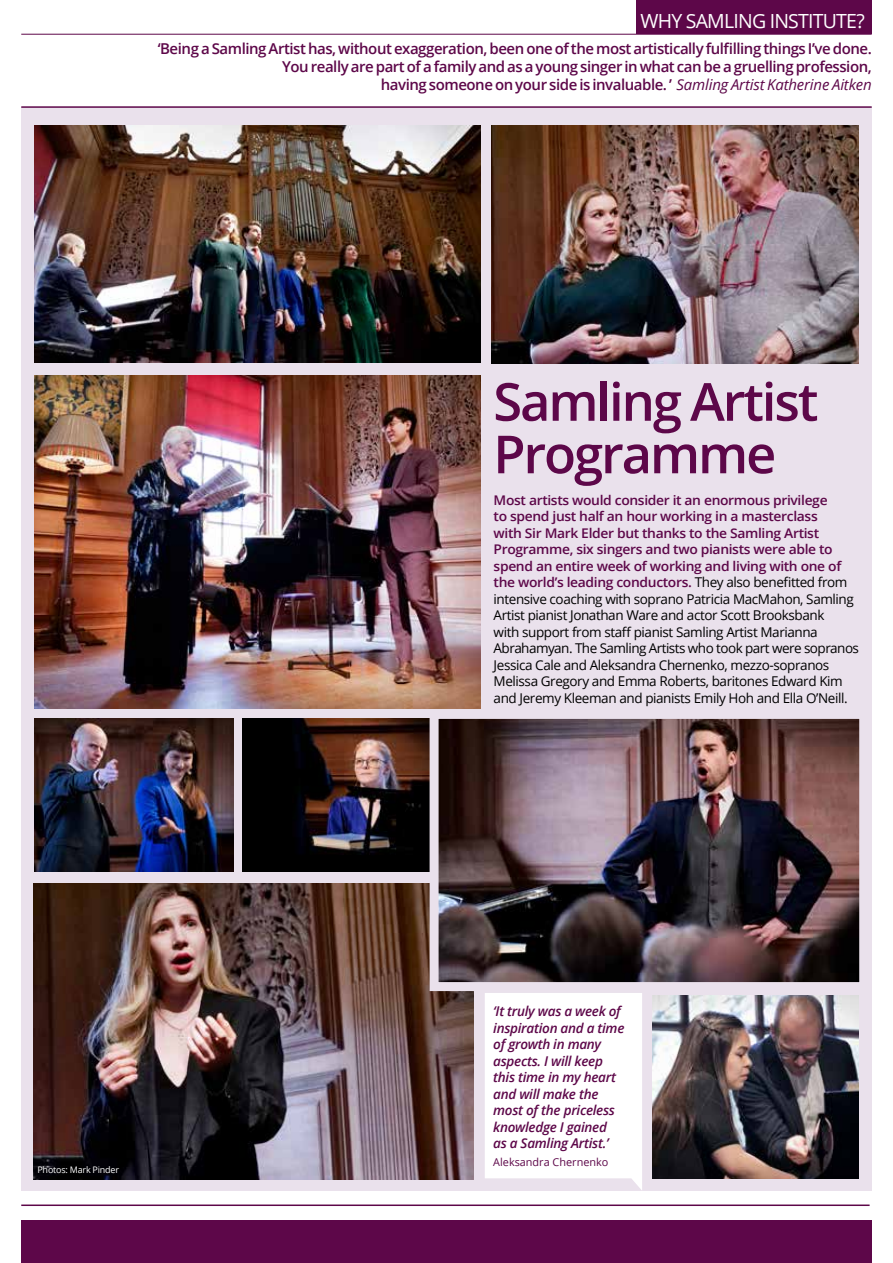
<style>
.page{position:relative;width:893px;height:1263px;background:#fff}
.page>*{position:absolute;margin:0;border:0;box-sizing:border-box;transform-origin:0 0}
.t1{font:600 52.5px/52.5px "Open Sans";letter-spacing:-.04em;color:#5d0749}
.t2{font:19.5px "Open Sans";letter-spacing:-.04em;color:#fff}
.t3{font:600 15px/18px "Open Sans";letter-spacing:-.03em;color:#5d0749;text-align:right}
.t4{font:13.5px/16.5px "Open Sans";letter-spacing:-.03em;color:#000}
.t5{font:italic 600 13.5px/16.5px "Open Sans";letter-spacing:-.02em;color:#5d0749}
.t6{font:600 13.35px/16.5px "Open Sans";letter-spacing:-.025em;color:#5d0749;scale:1.04 1}
.t7{font:10.8px "Open Sans";color:#5d0749}
.t8{font:9px "Open Sans";letter-spacing:-.02em;color:#fff}
.s1{font-weight:400;font-style:italic}
.s2{font-weight:400;font-size:13.5px;color:#000}
</style>
<div class="page">
<div style="left:21px;top:108px;width:851px;height:1083px;background:#eae1ec"></div>
<hr style="left:21px;top:106px;width:851px;height:2px;background:#5d0749">
<hr style="left:21px;top:1204px;width:849px;height:2px;background:#5d0749">
<div style="left:21px;top:1220px;width:851px;height:43px;background:#5d0749"></div>
<hr style="left:21px;top:34px;width:851px;height:1px;background:#5d0749">
<img style="left:34px;top:126px;width:446px;height:236px">
<img style="left:34px;top:375px;width:446px;height:333px">
<img style="left:33px;top:883px;width:440px;height:296px">
<img style="left:491px;top:125px;width:368px;height:238px">
<img style="left:34px;top:719px;width:199px;height:152px">
<img style="left:242px;top:719px;width:187px;height:152px">
<img style="left:440px;top:720px;width:418px;height:261px">
<div style="left:430px;top:710px;width:438px;height:281px;border:9px solid #eae1ec"></div>
<img style="left:653px;top:995px;width:206px;height:184px">
<svg style="left:485px;top:993px;width:157px;height:198px"></svg>
<div style="left:636px;top:0;width:236px;height:34px;background:#5d0749"></div>
<h2 class="t2" style="left:640px;top:7px;width:226px">WHY SAMLING INSTITUTE?</h2>
<p class="t3" style="left:158px;top:39px;width:715px">‘Being a Samling Artist has, without exaggeration, been one of the most artistically fulfilling things I’ve done.<br>You really are part of a family and as a young singer in what can be a gruelling profession,<br>having someone on your side is invaluable. ’ <span class="s1">Samling Artist Katherine Aitken</span></p>
<h1 class="t1" style="left:493px;top:374px;width:327px">Samling Artist<br>Programme</h1>
<p class="t6" style="left:494px;top:492px;width:342px">Most artists would consider it an enormous privilege<br>to spend just half an hour working in a masterclass with Sir Mark Elder but thanks to the Samling Artist Programme, six singers and two pianists were able to spend an entire week of working and living with one of the world’s leading conductors. <span class="s2">They also benefitted from</span></p>
<p class="t4" style="left:494px;top:590px;width:367px">intensive coaching with soprano Patricia MacMahon, Samling Artist pianist Jonathan Ware and actor Scott Brooksbank<br>with support from staff pianist Samling Artist Marianna Abrahamyan. The Samling Artists who took part were sopranos Jessica Cale and Aleksandra Chernenko, mezzo-sopranos Melissa Gregory and Emma Roberts, baritones Edward Kim and Jeremy Kleeman and pianists Emily Hoh and Ella O’Neill.</p>
<p class="t8" style="left:37px;top:1163px;width:83px">Photos: Mark Pinder</p>
<p class="t5" style="left:493px;top:1003px;width:133px">‘It truly was a week of inspiration and a time of growth in many aspects. I will keep this time in my heart and will make the most of the priceless knowledge I gained<br>as a Samling Artist.’</p>
<p class="t7" style="left:493px;top:1155px;width:117px">Aleksandra Chernenko</p>
</div>
